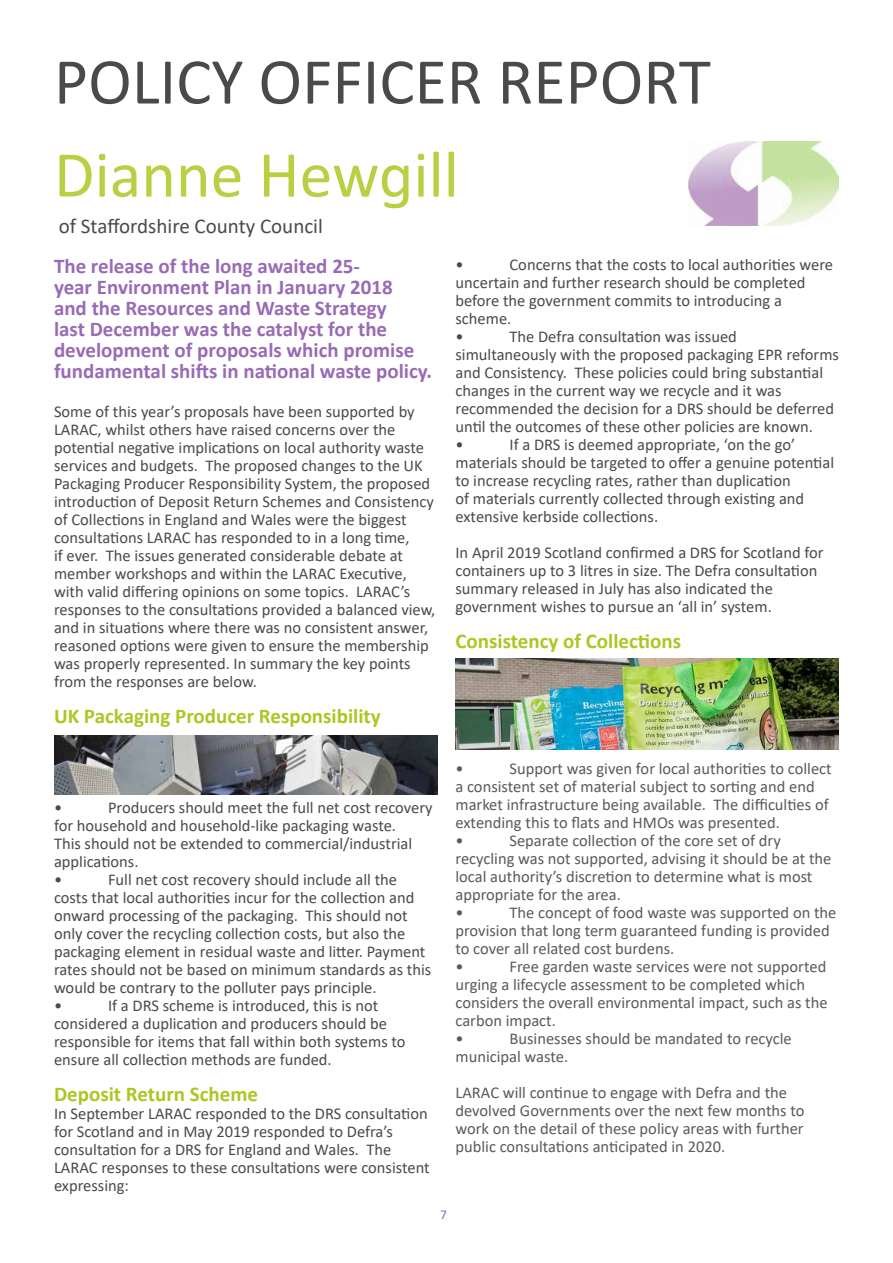
<style>
.page{position:relative;width:893px;height:1263px;background:#fff}
.page>*{position:absolute;margin:0;border:0;box-sizing:border-box;transform-origin:0 0}
.t1{font:66px "Calibri";color:#4a4a49}
.t2{font:66px "Calibri";color:#bacf42}
.t3{font:700 21px/21px "Calibri";color:#996bb7}
.t4{font:700 21px "Calibri";color:#aec621}
.t5{font:21px "Calibri";color:#4a4a49}
.t6{font:16.5px/18px "Calibri";color:#4a4a49}
.t7{font:16.5px/18px "Calibri";color:#5a5a59}
.t8{font:13.5px "Calibri";color:#996bb7}
</style>
<div class="page">
<img style="left:54px;top:736px;width:383px;height:58px">
<img style="left:455px;top:658px;width:384px;height:91px">
<img style="left:688px;top:142px;width:151px;height:83px">
<h1 class="t1" style="left:54px;top:36px;width:658px">POLICY OFFICER REPORT</h1>
<h1 class="t2" style="left:54px;top:129px;width:406px">Dianne Hewgill</h1>
<p class="t5" style="left:59px;top:211px;width:266px">of Staffordshire County Council</p>
<p class="t3" style="left:54px;top:255px;width:380px">The release of the long awaited 25-<br>year Environment Plan in January 2018<br>and the Resources and Waste Strategy<br>last December was the catalyst for the development of proposals which promise fundamental shifts in national waste policy.</p>
<p class="t6" style="left:54px;top:402px;width:383px">Some of this year’s proposals have been supported by LARAC, whilst others have raised concerns over the potential negative implications on local authority waste services and budgets. The proposed changes to the UK Packaging Producer Responsibility System, the proposed introduction of Deposit Return Schemes and Consistency of Collections in England and Wales were the biggest consultations LARAC has responded to in a long time,<br>if ever. The issues generated considerable debate at member workshops and within the LARAC Executive, with valid differing opinions on some topics. LARAC’s responses to the consultations provided a balanced view, and in situations where there was no consistent answer, reasoned options were given to ensure the membership was properly represented. In summary the key points from the responses are below.</p>
<p class="t4" style="left:54px;top:701px;width:328px">UK Packaging Producer Responsibility</p>
<p class="t6" style="left:455px;top:255px;width:379px;text-indent:54px">Concerns that the costs to local authorities were uncertain and further research should be completed before the government commits to introducing a scheme.<br>•</p>
<p class="t6" style="left:455px;top:255px;width:10px">•</p>
<p class="t6" style="left:455px;top:327px;width:385px;text-indent:54px">The Defra consultation was issued simultaneously with the proposed packaging EPR reforms and Consistency. These policies could bring substantial changes in the current way we recycle and it was recommended the decision for a DRS should be deferred until the outcomes of these other policies are known.<br>•</p>
<p class="t6" style="left:455px;top:435px;width:380px;text-indent:54px">If a DRS is deemed appropriate, ‘on the go’ materials should be targeted to offer a genuine potential to increase recycling rates, rather than duplication<br>of materials currently collected through existing and extensive kerbside collections.</p>
<p class="t6" style="left:455px;top:543px;width:370px">In April 2019 Scotland confirmed a DRS for Scotland for containers up to 3 litres in size. The Defra consultation summary released in July has also indicated the government wishes to pursue an ‘all in’ system.</p>
<p class="t4" style="left:455px;top:626px;width:227px">Consistency of Collections</p>
<p class="t6" style="left:54px;top:798px;width:380px;text-indent:54px">Producers should meet the full net cost recovery for household and household-like packaging waste.<br>This should not be extended to commercial/industrial applications.<br>•</p>
<p class="t6" style="left:54px;top:798px;width:10px">•</p>
<p class="t6" style="left:54px;top:870px;width:379px;text-indent:54px">Full net cost recovery should include all the costs that local authorities incur for the collection and onward processing of the packaging. This should not only cover the recycling collection costs, but also the packaging element in residual waste and litter. Payment rates should not be based on minimum standards as this would be contrary to the polluter pays principle.<br>•</p>
<p class="t6" style="left:54px;top:996px;width:353px;text-indent:54px">If a DRS scheme is introduced, this is not considered a duplication and producers should be responsible for items that fall within both systems to ensure all collection methods are funded.</p>
<p class="t4" style="left:54px;top:1079px;width:206px">Deposit Return Scheme</p>
<p class="t6" style="left:54px;top:1104px;width:377px">In September LARAC responded to the DRS consultation for Scotland and in May 2019 responded to Defra’s consultation for a DRS for England and Wales. The LARAC responses to these consultations were consistent expressing:</p>
<p class="t8" style="left:440px;top:1205px;width:8px">7</p>
<p class="t7" style="left:455px;top:759px;width:378px;text-indent:54px">Support was given for local authorities to collect a consistent set of material subject to sorting and end market infrastructure being available. The difficulties of extending this to flats and HMOs was presented.<br>•</p>
<p class="t7" style="left:455px;top:759px;width:10px">•</p>
<p class="t7" style="left:455px;top:831px;width:377px;text-indent:54px">Separate collection of the core set of dry recycling was not supported, advising it should be at the local authority’s discretion to determine what is most appropriate for the area.<br>•</p>
<p class="t7" style="left:455px;top:903px;width:382px;text-indent:54px">The concept of food waste was supported on the provision that long term guaranteed funding is provided to cover all related cost burdens.<br>•</p>
<p class="t7" style="left:455px;top:957px;width:374px;text-indent:54px">Free garden waste services were not supported urging a lifecycle assessment to be completed which considers the overall environmental impact, such as the carbon impact.<br>•</p>
<p class="t7" style="left:455px;top:1029px;width:338px;text-indent:54px">Businesses should be mandated to recycle municipal waste.</p>
<p class="t7" style="left:455px;top:1083px;width:351px">LARAC will continue to engage with Defra and the devolved Governments over the next few months to work on the detail of these policy areas with further public consultations anticipated in 2020.</p>
</div>
